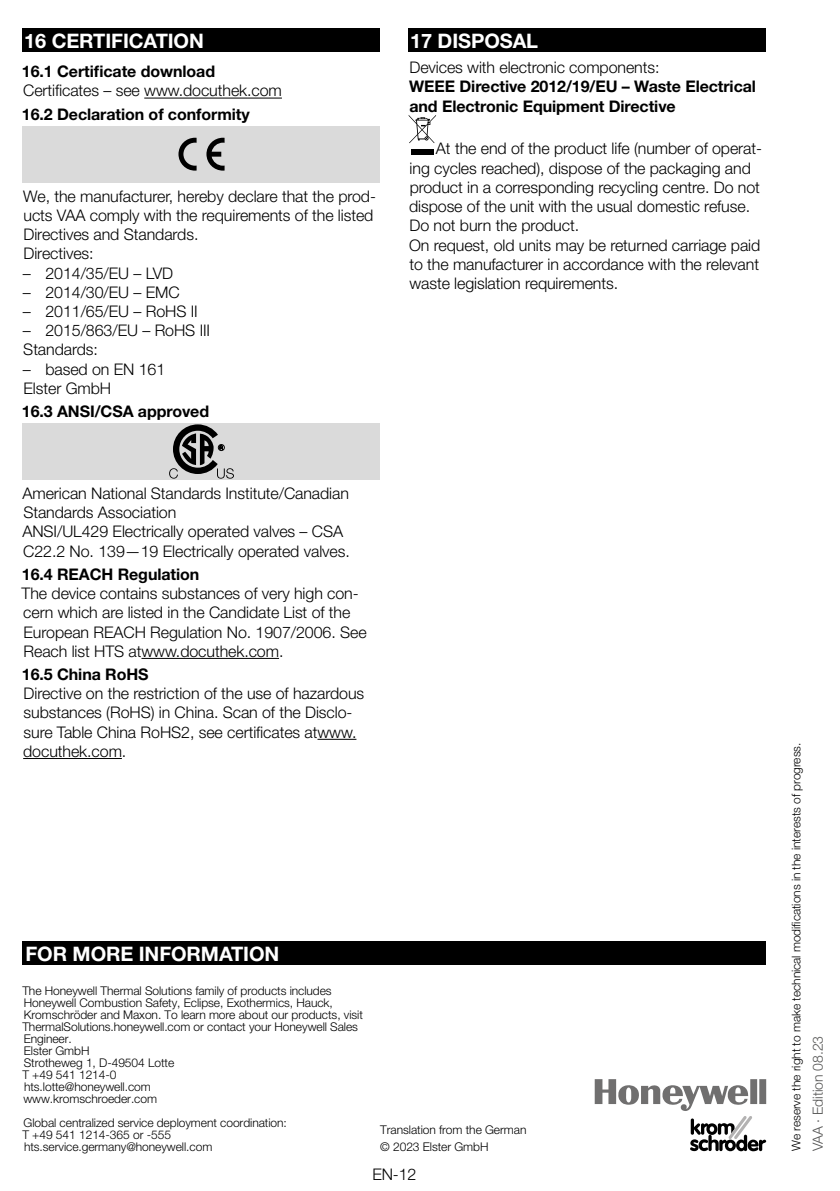
<style>
.page{position:relative;width:840px;height:1191px;background:#fff}
.page>*{position:absolute;margin:0;border:0;box-sizing:border-box;transform-origin:0 0}
.t1{font:700 20px "Helvetica Neue LT Pro";letter-spacing:-.005em;color:#fff}
.t2{font:300 16px/19.2px "Helvetica Neue LT Pro";letter-spacing:-.005em;color:#000}
.t3{font:700 16px/19.2px "Helvetica Neue LT Pro";letter-spacing:-.005em;color:#000}
.t4{font:300 14px "Helvetica Neue LT Pro";letter-spacing:-.005em;color:#575756}
.t5{font:300 12px/12px "Helvetica Neue LT Pro";letter-spacing:-.005em;color:#000}
</style>
<div class="page">
<div style="left:23px;top:28px;width:357px;height:24px;background:#000"></div>
<hr style="left:144px;top:98px;width:138px;height:1px;background:#000">
<hr style="left:141px;top:658px;width:138px;height:1px;background:#000">
<hr style="left:317px;top:739px;width:39px;height:1px;background:#000">
<hr style="left:23px;top:758px;width:99px;height:1px;background:#000">
<div style="left:23px;top:126px;width:357px;height:56px;background:#dadada"></div>
<svg style="left:178px;top:138px;width:18px;height:33px"></svg>
<svg style="left:206px;top:138px;width:18px;height:33px"></svg>
<div style="left:23px;top:423px;width:357px;height:57px;background:#dadada"></div>
<svg style="left:169px;top:424px;width:65px;height:54px"></svg>
<div style="left:408px;top:28px;width:357px;height:24px;background:#000"></div>
<div style="left:410px;top:149px;width:23px;height:5px;background:#000"></div>
<svg style="left:408px;top:115px;width:28px;height:28px"></svg>
<svg style="left:594px;top:1079px;width:171px;height:72px"></svg>
<div style="left:23px;top:941px;width:742px;height:24px;background:#000"></div>
<p class="t1" style="left:24px;top:28px;width:165px">16 CERTIFICATION</p>
<p class="t3" style="left:22px;top:62px;width:195px">16.1 Certificate download</p>
<p class="t2" style="left:23px;top:81px;width:260px">Certificates – see www.docuthek.com</p>
<p class="t3" style="left:22px;top:104px;width:229px">16.2 Declaration of conformity</p>
<p class="t2" style="left:23px;top:186px;width:354px">We, the manufacturer, hereby declare that the prod&shy;ucts VAA comply with the requirements of the listed Directives and Standards.<br>Directives:</p>
<p class="t2" style="left:23px;top:263px;width:152px">– 2014/35/EU – LVD</p>
<p class="t2" style="left:23px;top:282px;width:158px">– 2014/30/EU – EMC</p>
<p class="t2" style="left:23px;top:301px;width:176px">– 2011/65/EU – RoHS II</p>
<p class="t2" style="left:23px;top:320px;width:189px">– 2015/863/EU – RoHS III<br>Standards:</p>
<p class="t2" style="left:23px;top:359px;width:144px">– based on EN 161<br>Elster GmbH</p>
<p class="t3" style="left:22px;top:401px;width:189px">16.3 ANS I/CSA approved</p>
<p class="t2" style="left:22px;top:483px;width:329px">American National Standards Institute/Canadian Standards Association<br>ANSI/UL429 Electrically operated valves – CSA C22.2 No. 139—19 Electrically operated valves.</p>
<p class="t3" style="left:22px;top:564px;width:179px">16.4 REACH Regulation</p>
<p class="t2" style="left:22px;top:583px;width:346px">The device contains substances of very high con&shy;cern which are listed in the Candidate List of the European REACH Regulation No. 1907/2006. See Reach list HTS atwww.docuthek.com.</p>
<p class="t3" style="left:22px;top:664px;width:127px">16.5 China RoHS</p>
<p class="t2" style="left:23px;top:683px;width:342px">Directive on the restriction of the use of hazardous substances (RoHS) in China. Scan of the Disclo&shy;sure Table China RoHS2, see certificates atwww. docuthek.com.</p>
<p class="t1" style="left:410px;top:28px;width:129px">17 DISPOSAL</p>
<p class="t2" style="left:409px;top:58px;width:251px">Devices with electronic components:</p>
<p class="t3" style="left:409px;top:77px;width:26px">WEEE</p>
<p class="t3" style="left:409px;top:77px;width:348px;text-indent:50px">Directive 2012/19/EU – Waste Electrical and Electronic Equipment Directive</p>
<p class="t2" style="left:409px;top:139px;width:354px;text-indent:27px">At the end of the product life (number of operat&shy;ing cycles reached), dispose of the packaging and product in a corresponding recycling centre. Do not dispose of the unit with the usual domestic refuse.<br>Do not burn the product.<br>On request, old units may be returned carriage paid to the manufacturer in accordance with the relevant waste legislation requirements.</p>
<p class="t1" style="left:26px;top:941px;width:239px">FOR MORE INFORMATION</p>
<p class="t5" style="left:22px;top:984px;width:342px">The Honeywell Thermal Solutions family of products includes Honeywell Combustion Safety, Eclipse, Exothermics, Hauck, Kromschröder and Maxon. To learn more about our products, visit ThermalSolutions.honeywell.com or contact your Honeywell Sales Engineer.<br>Elster GmbH<br>Strotheweg 1, D-49504 Lotte<br>T +49 541 1214-0<br>hts.lotte@honeywell.com<br>www.kromschroeder.com</p>
<p class="t5" style="left:22px;top:1116px;width:266px">Global centralized service deployment coordination:<br>T +49 541 1214-365 or -555 hts.service.germany@honeywell.com</p>
<p class="t5" style="left:380px;top:1123px;width:148px">Translation from the German</p>
<p class="t5" style="left:380px;top:1140px;width:110px">© 2023 Elster GmbH</p>
<p class="t2" style="left:372px;top:1164px;width:46px">EN-12</p>
<p class="t5" style="left:789px;top:1151px;width:410px;rotate:-90deg">We reserve the right to make technical modifications in the interests of progress.</p>
<p class="t4" style="left:809px;top:1151px;width:117px;rotate:-90deg">VAA · Edition 08.23</p>
</div>
